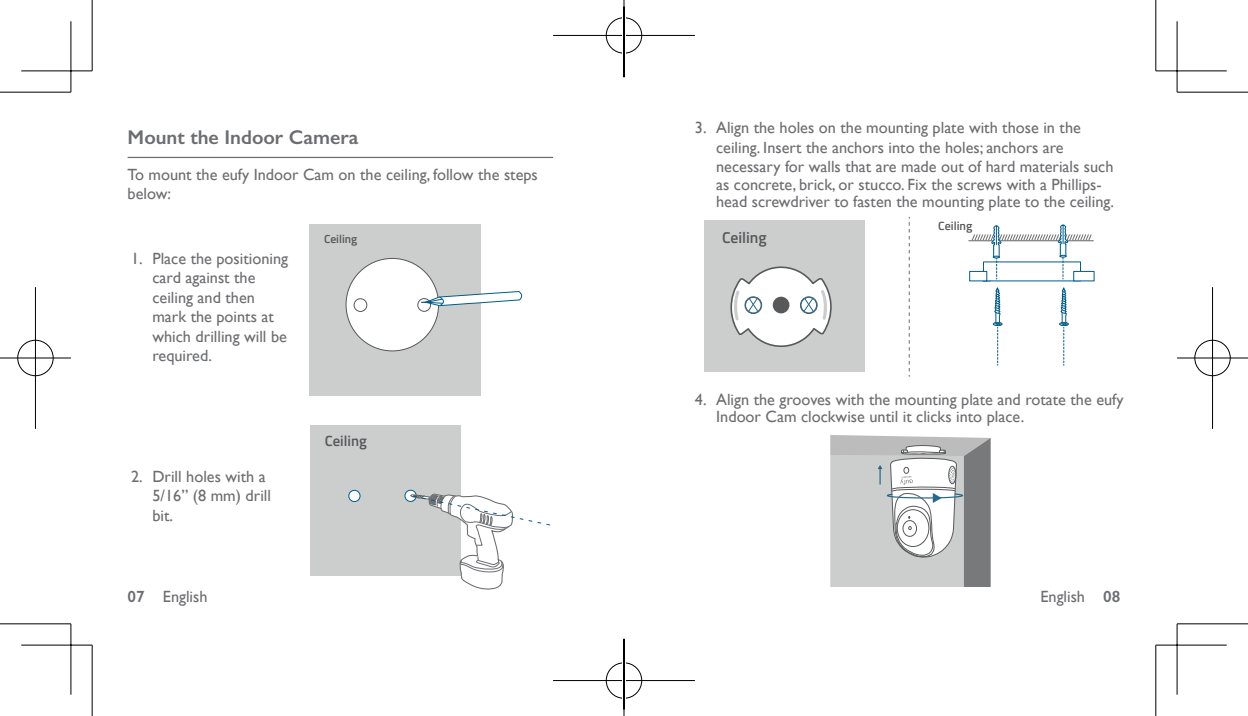
<style>
.page{position:relative;width:1248px;height:716px;background:#fff}
.page>*{position:absolute;margin:0;border:0;box-sizing:border-box;transform-origin:0 0}
.t1{font:600 20px "Gill Sans";color:#6c6d70}
.t2{font:16.25px/19.5px "Gill Sans";color:#6c6d70}
.t3{font:600 15.75px "Titillium Web";color:#57585a}
.t4{font:600 14.75px "Titillium Web";color:#57585a}
.t5{font:600 12px "Titillium Web";color:#57585a}
.t6{font:600 11.75px "Titillium Web";color:#57585a}
.s1{font-weight:600}
</style>
<div class="page">
<hr style="left:128px;top:157px;width:425px;height:1px;background:#6c6d70">
<div style="left:310px;top:224px;width:171px;height:171px;background:#cccdcd"></div>
<div style="left:346px;top:258px;width:92px;height:93px;background:#fff;border-radius:50%"></div>
<div style="left:417px;top:298px;width:14px;height:14px;border:1px solid #57585a;border-radius:50%"></div>
<div style="left:353px;top:298px;width:14px;height:14px;border:1px solid #57585a;border-radius:50%"></div>
<svg style="left:421px;top:291px;width:102px;height:15px"></svg>
<div style="left:310px;top:425px;width:150px;height:150px;background:#cccdcd"></div>
<svg style="left:405px;top:490px;width:11px;height:11px"></svg>
<div style="left:404px;top:489px;width:13px;height:13px;border:1px solid #005b88;border-radius:50%"></div>
<div style="left:348px;top:490px;width:12px;height:12px;background:#fff;border-radius:50%"></div>
<div style="left:348px;top:490px;width:12px;height:12px;border:1px solid #005b88;border-radius:50%"></div>
<svg style="left:409px;top:493px;width:141px;height:96px"></svg>
<svg style="left:908px;top:217px;width:1px;height:160px"></svg>
<div style="left:704px;top:220px;width:160px;height:151px;background:#cccdcd"></div>
<svg style="left:730px;top:266px;width:102px;height:81px"></svg>
<svg style="left:968px;top:224px;width:126px;height:141px"></svg>
<svg style="left:830px;top:435px;width:160px;height:151px"></svg>
<svg style="left:0;top:91px;width:69px;height:1px"></svg>
<svg style="left:1178px;top:91px;width:69px;height:1px"></svg>
<svg style="left:91px;top:0;width:1px;height:69px"></svg>
<svg style="left:91px;top:647px;width:1px;height:69px"></svg>
<svg style="left:1156px;top:0;width:1px;height:69px"></svg>
<svg style="left:1156px;top:647px;width:1px;height:69px"></svg>
<svg style="left:21px;top:69px;width:71px;height:3px"></svg>
<svg style="left:1155px;top:69px;width:71px;height:3px"></svg>
<svg style="left:21px;top:645px;width:71px;height:2px"></svg>
<svg style="left:1156px;top:645px;width:70px;height:2px"></svg>
<svg style="left:69px;top:21px;width:4px;height:71px"></svg>
<svg style="left:69px;top:624px;width:4px;height:70px"></svg>
<hr style="left:1175px;top:21px;width:3px;height:71px;background:#fff">
<hr style="left:1175px;top:624px;width:3px;height:70px;background:#fff">
<hr style="left:0;top:92px;width:71px;height:1px;background:#000">
<hr style="left:1176px;top:92px;width:71px;height:1px;background:#000">
<hr style="left:0;top:623px;width:71px;height:1px;background:#000">
<hr style="left:1176px;top:623px;width:71px;height:1px;background:#000">
<hr style="left:92px;top:0;width:1px;height:71px;background:#000">
<hr style="left:92px;top:645px;width:1px;height:71px;background:#000">
<hr style="left:1155px;top:0;width:1px;height:71px;background:#000">
<hr style="left:1155px;top:645px;width:1px;height:71px;background:#000">
<hr style="left:21px;top:70px;width:71px;height:1px;background:#000">
<hr style="left:1155px;top:70px;width:71px;height:1px;background:#000">
<hr style="left:21px;top:644px;width:71px;height:1px;background:#000">
<hr style="left:1155px;top:644px;width:71px;height:1px;background:#000">
<hr style="left:70px;top:21px;width:1px;height:71px;background:#000">
<hr style="left:70px;top:624px;width:1px;height:70px;background:#000">
<hr style="left:1176px;top:21px;width:1px;height:71px;background:#000">
<hr style="left:1176px;top:624px;width:1px;height:70px;background:#000">
<div style="left:604px;top:16px;width:39px;height:39px;border:4px solid #fff;border-radius:50%"></div>
<hr style="left:553px;top:34px;width:141px;height:3px;background:#fff">
<div style="left:606px;top:17px;width:36px;height:37px;border:1px solid #000;border-radius:50%"></div>
<hr style="left:553px;top:35px;width:141px;height:1px;background:#000">
<hr style="left:623px;top:0;width:1px;height:71px;background:#000">
<div style="left:604px;top:661px;width:39px;height:39px;border:4px solid #fff;border-radius:50%"></div>
<hr style="left:553px;top:679px;width:141px;height:3px;background:#fff">
<div style="left:606px;top:662px;width:36px;height:36px;border:1px solid #000;border-radius:50%"></div>
<hr style="left:553px;top:680px;width:141px;height:1px;background:#000">
<hr style="left:623px;top:645px;width:1px;height:71px;background:#000">
<div style="left:16px;top:338px;width:39px;height:39px;border:4px solid #fff;border-radius:50%"></div>
<svg style="left:0;top:356px;width:71px;height:4px"></svg>
<hr style="left:34px;top:287px;width:3px;height:142px;background:#fff">
<div style="left:17px;top:340px;width:37px;height:36px;border:1px solid #000;border-radius:50%"></div>
<hr style="left:0;top:357px;width:71px;height:1px;background:#000">
<hr style="left:35px;top:287px;width:1px;height:142px;background:#000">
<div style="left:1192px;top:338px;width:39px;height:39px;border:4px solid #fff;border-radius:50%"></div>
<svg style="left:1177px;top:356px;width:70px;height:4px"></svg>
<svg style="left:1210px;top:287px;width:4px;height:142px"></svg>
<div style="left:1194px;top:340px;width:36px;height:36px;border:1px solid #000;border-radius:50%"></div>
<hr style="left:1176px;top:357px;width:71px;height:1px;background:#000">
<hr style="left:1211px;top:287px;width:1px;height:142px;background:#000">
<hr style="left:622px;top:6px;width:3px;height:71px;background:#fff">
<hr style="left:622px;top:639px;width:3px;height:70px;background:#fff">
<hr style="left:623px;top:6px;width:1px;height:71px;background:#000">
<hr style="left:623px;top:639px;width:1px;height:70px;background:#000">
<p class="t1" style="left:128px;top:126px;width:232px">Mount the Indoor Camera</p>
<p class="t2" style="left:128px;top:164px;width:412px">To mount the eufy Indoor Cam on the ceiling, follow the steps below:</p>
<p class="t2" style="left:152px;top:248px;width:137px;text-indent:-21px">1. Place the positioning card against the ceiling and then mark the points at which drilling will be required.</p>
<p class="t2" style="left:152px;top:466px;width:120px;text-indent:-21px">2. Drill holes with a<br>5/16” (8 mm) drill bit.</p>
<p class="t6" style="left:324px;top:230px;width:35px">Ceiling</p>
<p class="t4" style="left:325px;top:430px;width:44px">Ceiling</p>
<p class="t2" style="left:716px;top:118px;width:399px;text-indent:-21px">3. Align the holes on the mounting plate with those in the ceiling. Insert the anchors into the holes; anchors are necessary for walls that are made out of hard materials such</p>
<p class="t2" style="left:716px;top:175px;width:399px;line-height:17.5px">as concrete, brick, or stucco. Fix the screws with a Phillips&shy;head screwdriver to fasten the mounting plate to the ceiling.</p>
<p class="t3" style="left:722px;top:226px;width:46px">Ceiling</p>
<p class="t5" style="left:938px;top:216px;width:36px">Ceiling</p>
<p class="t2" style="left:716px;top:390px;width:409px;line-height:17.5px;text-indent:-21px">4. Align the grooves with the mounting plate and rotate the eufy<br>Indoor Cam clockwise until it clicks into place.</p>
<p class="t2" style="left:128px;top:586px;width:81px"><span class="s1">07</span> English</p>
<p class="t2" style="left:1040px;top:586px;width:81px">English <span class="s1">08</span></p>
</div>
